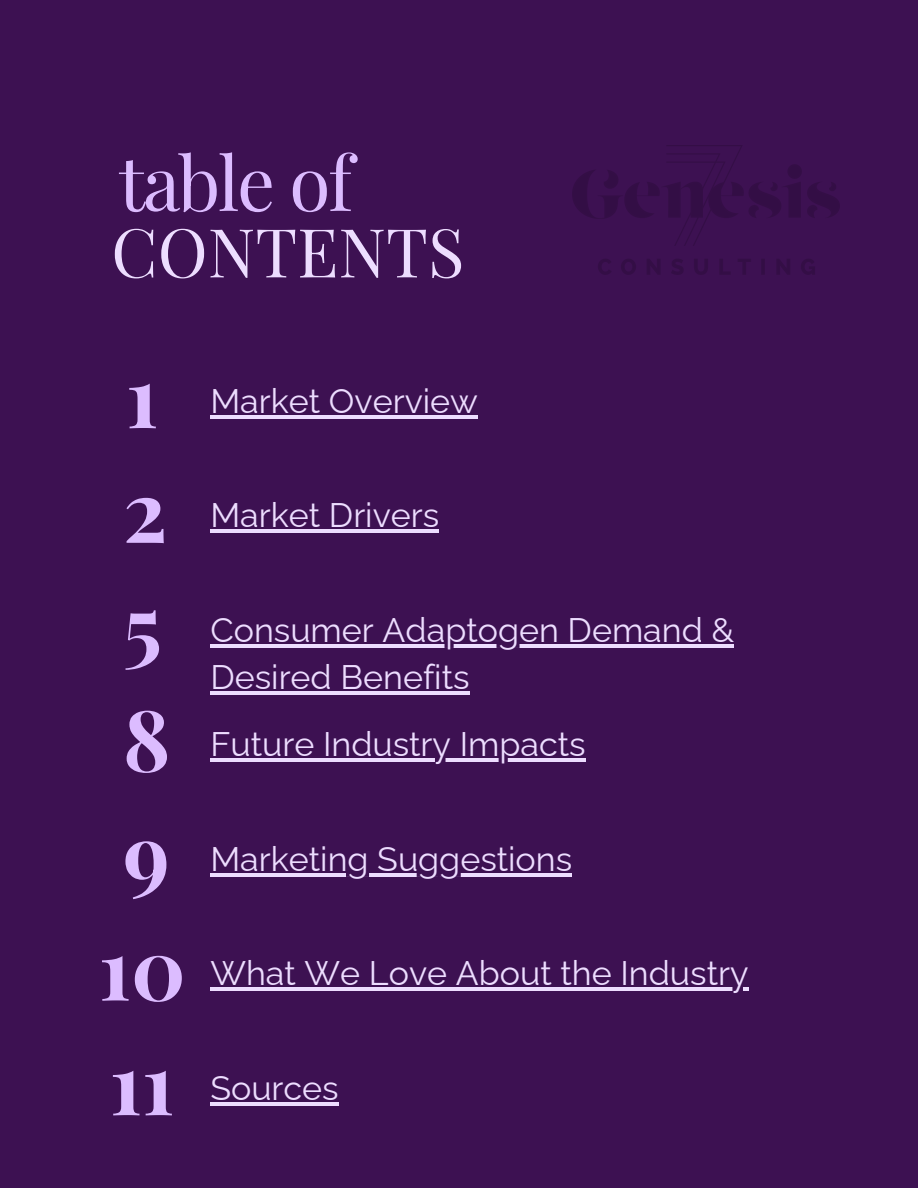
<style>
.page{position:relative;width:918px;height:1188px;background:#3d1152}
.page>*{position:absolute;margin:0;border:0;box-sizing:border-box;transform-origin:0 0}
.t1{font:700 84.6px "Playfair Display";color:#dcbcff}
.t2{font:75px "Playfair Display";letter-spacing:-.03em;color:#dcbcff}
.t3{font:67.5px "Playfair Display";color:#edddff}
.t4{font:34.05px/47.2px "Raleway";color:#edddff}
</style>
<div class="page">
<hr style="left:210px;top:415px;width:268px;height:3px;background:#edddff">
<hr style="left:210px;top:644px;width:524px;height:3px;background:#edddff">
<hr style="left:210px;top:691px;width:260px;height:4px;background:#edddff">
<hr style="left:210px;top:987px;width:539px;height:4px;background:#edddff">
<hr style="left:210px;top:529px;width:229px;height:4px;background:#edddff">
<hr style="left:210px;top:873px;width:362px;height:3px;background:#edddff">
<hr style="left:210px;top:758px;width:376px;height:4px;background:#edddff">
<hr style="left:210px;top:1102px;width:129px;height:3px;background:#edddff">
<p class="t2" style="left:119px;top:130px;width:236px">table of</p>
<p class="t3" style="left:111px;top:204px;width:355px">CONTENTS</p>
<h2 class="t1" style="left:126px;top:337px;width:34px">1</h2>
<h1 class="t4" style="left:210px;top:377px;width:269px">Market Overview</h1>
<p class="t1" style="left:123px;top:451px;width:46px">2</p>
<p class="t4" style="left:210px;top:492px;width:230px">Market Drivers</p>
<p class="t1" style="left:123px;top:566px;width:40px">5</p>
<p class="t1" style="left:123px;top:680px;width:49px">8</p>
<p class="t4" style="left:210px;top:606px;width:525px">Consumer Adaptogen Demand &amp;<br>Desired Benefits</p>
<p class="t4" style="left:210px;top:721px;width:377px">Future Industry Impacts</p>
<p class="t1" style="left:123px;top:795px;width:48px">9</p>
<p class="t4" style="left:210px;top:835px;width:363px">Marketing Suggestions</p>
<p class="t1" style="left:99px;top:909px;width:89px">10</p>
<p class="t4" style="left:210px;top:950px;width:540px">What We Love About the Industry</p>
<p class="t1" style="left:110px;top:1024px;width:66px">11</p>
<p class="t4" style="left:210px;top:1064px;width:130px">Sources</p>
</div>
